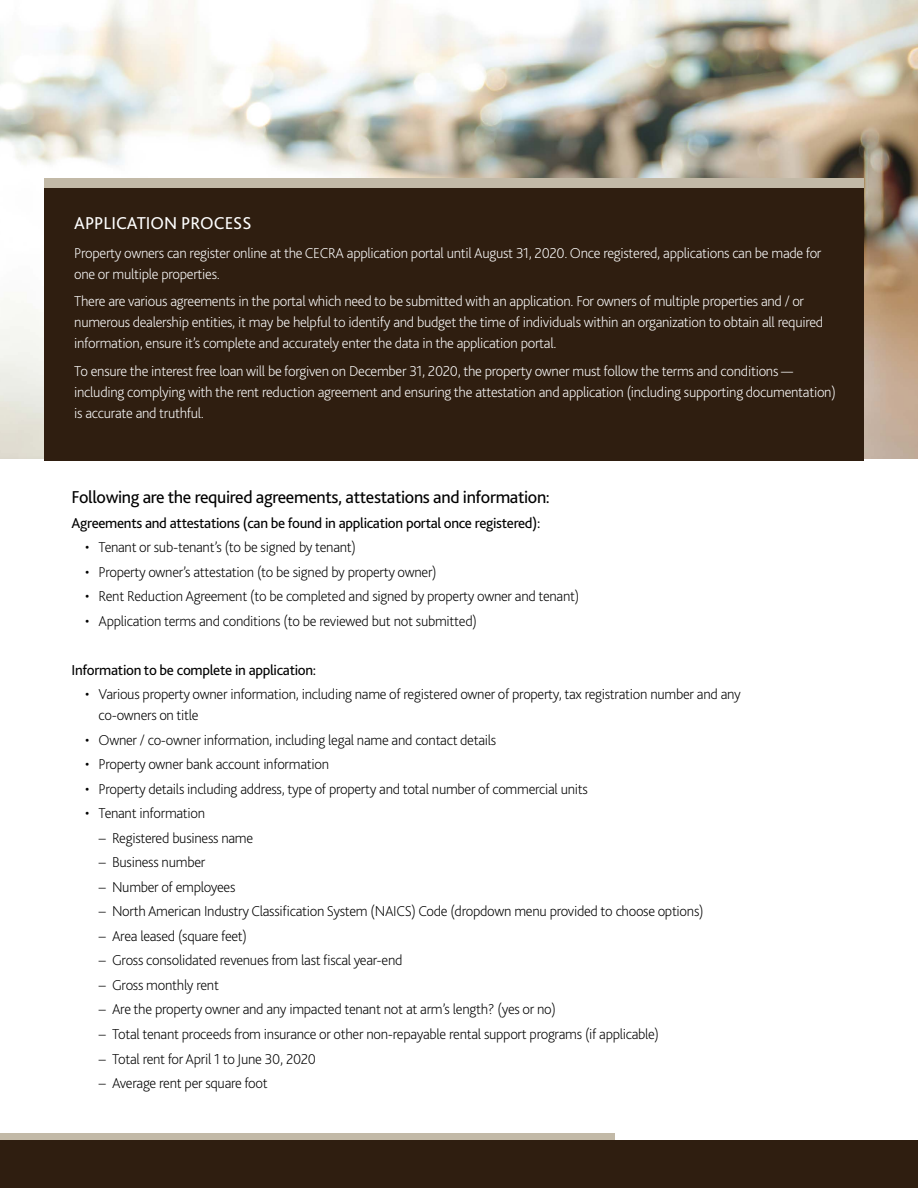
<style>
.page{position:relative;width:918px;height:1188px;background:#fff}
.page>*{position:absolute;margin:0;border:0;box-sizing:border-box;transform-origin:0 0}
.t1{font:18px "Bliss 2";letter-spacing:-.02em;color:#000}
.t2{font:18px "Bliss 2";color:#fff}
.t3{font:200 15px/24.5px "Bliss 2";letter-spacing:-.02em;color:#000}
.t4{font:200 15px/21px "Bliss 2";letter-spacing:-.02em;color:#fff}
.t5{font:15px "Bliss 2";letter-spacing:-.02em;color:#000}
</style>
<div class="page">
<img style="left:0;top:0;width:918px;height:459px">
<div style="left:44px;top:188px;width:820px;height:272px;background:#2f1e10"></div>
<div style="left:44px;top:178px;width:820px;height:10px;background:#c2b9a7"></div>
<div style="left:0;top:1134px;width:614px;height:19px;background:#c2b9a7"></div>
<div style="left:0;top:1140px;width:918px;height:48px;background:#2f1e10"></div>
<p class="t2" style="left:74px;top:212px;width:179px">APPLICATION PROCESS</p>
<p class="t4" style="left:74px;top:242px;width:749px">Property owners can register online at the CECRA application portal until August 31, 2020. Once registered, applications can be made for one or multiple properties.</p>
<p class="t4" style="left:74px;top:291px;width:751px">There are various agreements in the portal which need to be submitted with an application. For owners of multiple properties and / or numerous dealership entities, it may be helpful to identify and budget the time of individuals within an organization to obtain all required information, ensure it’s complete and accurately enter the data in the application portal.</p>
<p class="t4" style="left:74px;top:360px;width:763px">To ensure the interest free loan will be forgiven on December 31, 2020, the property owner must follow the terms and conditions — including complying with the rent reduction agreement and ensuring the attestation and application (including supporting documentation) is accurate and truthful.</p>
<p class="t1" style="left:72px;top:486px;width:480px">Following are the required agreements, attestations and information:</p>
<p class="t5" style="left:72px;top:513px;width:470px">Agreements and attestations (can be found in application portal once registered):</p>
<p class="t3" style="left:85px;top:535px;width:272px">• Tenant or sub-tenant’s (to be signed by tenant)</p>
<p class="t3" style="left:85px;top:559px;width:353px">• Property owner’s attestation (to be signed by property owner)</p>
<p class="t3" style="left:85px;top:584px;width:496px">• Rent Reduction Agreement (to be completed and signed by property owner and tenant)</p>
<p class="t3" style="left:85px;top:608px;width:393px">• Application terms and conditions (to be reviewed but not submitted)</p>
<p class="t5" style="left:72px;top:661px;width:246px">Information to be complete in application:</p>
<p class="t3" style="left:99px;top:684px;width:644px;line-height:21px;text-indent:-13px">• Various property owner information, including name of registered owner of property, tax registration number and any co-owners on title</p>
<p class="t3" style="left:85px;top:727px;width:413px">• Owner / co-owner information, including legal name and contact details</p>
<p class="t3" style="left:85px;top:752px;width:246px">• Property owner bank account information</p>
<p class="t3" style="left:85px;top:776px;width:504px">• Property details including address, type of property and total number of commercial units</p>
<p class="t3" style="left:99px;top:801px;width:607px;text-indent:-14px">• Tenant information<br>− Registered business name<br>− Business number<br>− Number of employees<br>− North American Industry Classification System (NAICS) Code (dropdown menu provided to choose options) − Area leased (square feet)<br>− Gross consolidated revenues from last fiscal year-end<br>− Gross monthly rent<br>− Are the property owner and any impacted tenant not at arm’s length? (yes or no)<br>− Total tenant proceeds from insurance or other non-repayable rental support programs (if applicable)<br>− Total rent for April 1 to June 30, 2020<br>− Average rent per square foot</p>
</div>
